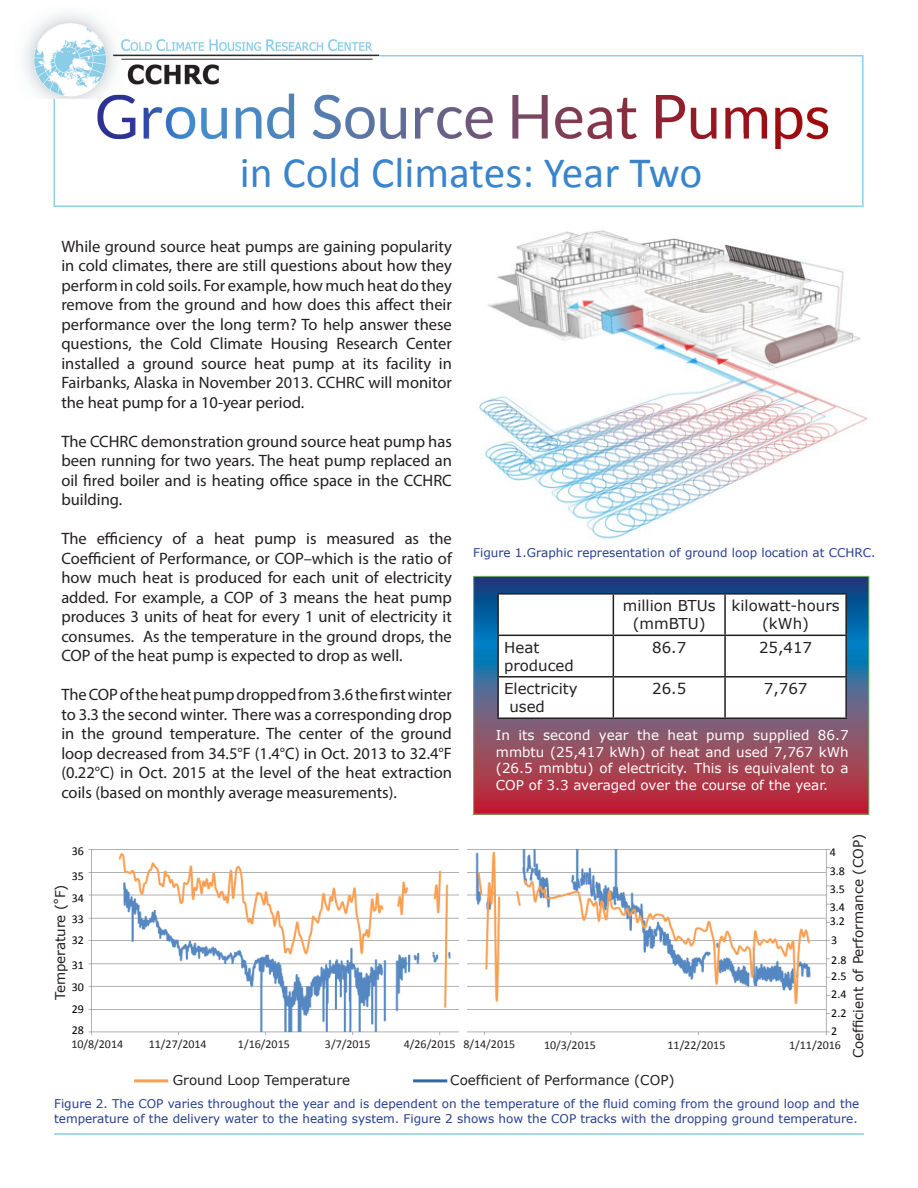
<style>
.page{position:relative;width:918px;height:1188px;background:#fff}
.page>*{position:absolute;margin:0;border:0;box-sizing:border-box;transform-origin:0 0}
.t1{font:43.5px "Calibri";color:#3984ca}
.t2{font:16.5px/19.5px "Myriad Pro";color:#231f20;text-align:justify}
.t3{font:15px/18px "Verdana";color:#231f20;text-align:center}
.text{font:13.5px/16.5px "Verdana";color:#fff;text-align:justify}
.t4{font:13.5px "Verdana";color:#231f20}
.t5{font:12px/15px "Verdana";color:#253f8e}
.t6{font:12px "Calibri";color:#231f20}
.t7{font:12px "Calibri";color:#000}
.s1{font-family:"Myriad Pro";font-size:16.5px}
</style>
<div class="page">
<img style="left:468px;top:849px;width:362px;height:186px">
<img style="left:88px;top:849px;width:371px;height:186px">
<div style="left:54px;top:55px;width:810px;height:152px;border:2px solid #8ccfe8"></div>
<img style="left:24px;top:13px;width:356px;height:86px">
<hr style="left:54px;top:1133px;width:810px;height:2px;background:#8acde6">
<img style="left:87px;top:91px;width:742px;height:58px">
<hr style="left:134px;top:1079px;width:34px;height:3px;background:#f89f51">
<hr style="left:413px;top:1079px;width:34px;height:3px;background:#3865a9">
<svg style="left:475px;top:578px;width:392px;height:235px;background:#824562"></svg>
<div style="left:473px;top:576px;width:396px;height:239px;border:1px solid #6eba66"></div>
<img style="left:479px;top:230px;width:389px;height:309px">
<svg style="left:499px;top:595px;width:346px;height:123px"></svg>
<hr style="left:497px;top:593px;width:116px;height:2px;background:#231f20">
<hr style="left:497px;top:595px;width:2px;height:40px;background:#231f20">
<hr style="left:613px;top:593px;width:112px;height:2px;background:#231f20">
<hr style="left:613px;top:595px;width:1px;height:40px;background:#231f20">
<hr style="left:725px;top:593px;width:122px;height:2px;background:#231f20">
<hr style="left:724px;top:595px;width:2px;height:40px;background:#231f20">
<hr style="left:845px;top:595px;width:2px;height:40px;background:#231f20">
<hr style="left:497px;top:635px;width:116px;height:1px;background:#231f20">
<hr style="left:497px;top:636px;width:2px;height:40px;background:#231f20">
<hr style="left:613px;top:635px;width:112px;height:1px;background:#231f20">
<hr style="left:613px;top:636px;width:1px;height:40px;background:#231f20">
<hr style="left:725px;top:635px;width:122px;height:1px;background:#231f20">
<hr style="left:724px;top:636px;width:2px;height:40px;background:#231f20">
<hr style="left:845px;top:636px;width:2px;height:40px;background:#231f20">
<hr style="left:497px;top:676px;width:116px;height:2px;background:#231f20">
<hr style="left:497px;top:678px;width:2px;height:40px;background:#231f20">
<hr style="left:613px;top:676px;width:112px;height:2px;background:#231f20">
<hr style="left:613px;top:678px;width:1px;height:40px;background:#231f20">
<hr style="left:725px;top:676px;width:122px;height:2px;background:#231f20">
<hr style="left:724px;top:678px;width:2px;height:40px;background:#231f20">
<hr style="left:845px;top:678px;width:2px;height:40px;background:#231f20">
<hr style="left:497px;top:718px;width:116px;height:1px;background:#231f20">
<hr style="left:613px;top:718px;width:112px;height:1px;background:#231f20">
<hr style="left:725px;top:718px;width:122px;height:1px;background:#231f20">
<p class="t1" style="left:240px;top:145px;width:464px">in Cold Climates: Year Two</p>
<p class="t2" style="left:61px;top:236px;width:392px">While ground source heat pumps are gaining popularity in cold climates, there are still questions about how they perform in cold soils. For example, how much heat do they remove from the ground and how does this affect their performance over the long term? To help answer these questions, the Cold Climate Housing Research Center installed a ground source heat pump at its facility in Fairbanks, Alaska in November 2013. CCHRC will monitor the heat pump for a 10-year period.</p>
<p class="t2" style="left:61px;top:431px;width:392px">The CCHRC demonstration ground source heat pump has been running for two years. The heat pump replaced an oil fired boiler and is heating office space in the CCHRC building.</p>
<p class="t2" style="left:61px;top:529px;width:392px">The efficiency of a heat pump is measured as the Coefficient of Performance, or COP–which is the ratio of how much heat is produced for each unit of electricity added. For example, a COP of 3 means the heat pump produces 3 units of heat for every 1 unit of electricity it consumes. As the temperature in the ground drops, the COP of the heat pump is expected to drop as well.</p>
<p class="t2" style="left:61px;top:685px;width:392px">The COP of the heat pump dropped from 3.6 the first winter to 3.3 the second winter. There was a corresponding drop in the ground temperature. The center of the ground loop decreased from 34.5°F (1.4°C) in Oct. 2013 to 32.4°F (0.22°C) in Oct. 2015 at the level of the heat extraction coils (based on monthly average measurements).</p>
<p class="t5" style="left:473px;top:545px;width:404px">Figure 1.Graphic representation of ground loop location at CCHRC.</p>
<p class="t3" style="left:504px;top:638px;width:37px">Heat</p>
<p class="t3" style="left:504px;top:656px;width:71px">produced</p>
<p class="t3" style="left:504px;top:680px;width:75px">Electricity</p>
<p class="t3" style="left:509px;top:698px;width:37px">used</p>
<p class="t3" style="left:623px;top:597px;width:94px">million BTUs</p>
<p class="t3" style="left:633px;top:615px;width:74px">(mmBTU)</p>
<p class="t3" style="left:732px;top:597px;width:110px">kilowatt-hours (kWh)</p>
<p class="t3" style="left:652px;top:638px;width:36px">86.7</p>
<p class="t3" style="left:759px;top:638px;width:55px">25,417</p>
<p class="t3" style="left:652px;top:680px;width:36px">26.5</p>
<p class="t3" style="left:764px;top:680px;width:45px">7,767</p>
<p class="text" style="left:496px;top:727px;width:354px">In its second year the heat pump supplied 86.7 mmbtu (25,417 kWh) of heat and used 7,767 kWh (26.5 mmbtu) of electricity. This is equivalent to a COP of 3.3 averaged over the course of the year.</p>
<p class="t4" style="left:849px;top:1058px;width:226px;rotate:-90deg">Coefficient of Performance (COP)</p>
<p class="t7" style="left:72px;top:843px;width:14px">36</p>
<p class="t7" style="left:830px;top:845px;width:8px">4</p>
<p class="t7" style="left:72px;top:868px;width:14px">35</p>
<p class="t7" style="left:72px;top:891px;width:14px">34</p>
<p class="t7" style="left:72px;top:912px;width:14px">33</p>
<p class="t7" style="left:72px;top:933px;width:14px">32</p>
<p class="t7" style="left:72px;top:958px;width:14px">31</p>
<p class="t7" style="left:72px;top:979px;width:14px">30</p>
<p class="t7" style="left:72px;top:1002px;width:14px">29</p>
<p class="t7" style="left:72px;top:1022px;width:14px">28</p>
<p class="t7" style="left:830px;top:863px;width:17px">3.8</p>
<p class="t7" style="left:830px;top:881px;width:17px">3.5</p>
<p class="t4" style="left:51px;top:1000px;width:117px;rotate:-90deg">Temperature (<span class="s1">°</span>F)</p>
<p class="t7" style="left:830px;top:899px;width:17px">3.4</p>
<p class="t7" style="left:830px;top:914px;width:17px">3.2</p>
<p class="t7" style="left:831px;top:933px;width:8px">3</p>
<p class="t7" style="left:831px;top:953px;width:17px">2.8</p>
<p class="t7" style="left:831px;top:968px;width:17px">2.5</p>
<p class="t7" style="left:831px;top:987px;width:17px">2.4</p>
<p class="t7" style="left:831px;top:1005px;width:17px">2.2</p>
<p class="t7" style="left:831px;top:1023px;width:8px">2</p>
<p class="t6" style="left:71px;top:1036px;width:53px">10/8/2014</p>
<p class="t6" style="left:149px;top:1036px;width:59px">11/27/2014</p>
<p class="t6" style="left:238px;top:1036px;width:53px">1/16/2015</p>
<p class="t6" style="left:325px;top:1036px;width:47px">3/7/2015</p>
<p class="t6" style="left:404px;top:1036px;width:53px">4/26/2015</p>
<p class="t6" style="left:463px;top:1036px;width:53px">8/14/2015</p>
<p class="t6" style="left:544px;top:1038px;width:53px">10/3/2015</p>
<p class="t6" style="left:668px;top:1038px;width:59px">11/22/2015</p>
<p class="t6" style="left:789px;top:1038px;width:53px">1/11/2016</p>
<p class="t4" style="left:173px;top:1071px;width:179px">Ground Loop Temperature</p>
<p class="t4" style="left:450px;top:1071px;width:226px">Coefficient of Performance (COP)</p>
<p class="t5" style="left:54px;top:1096px;width:807px">Figure 2. The COP varies throughout the year and is dependent on the temperature of the fluid coming from the ground loop and the temperature of the delivery water to the heating system. Figure 2 shows how the COP tracks with the dropping ground temperature.</p>
</div>
